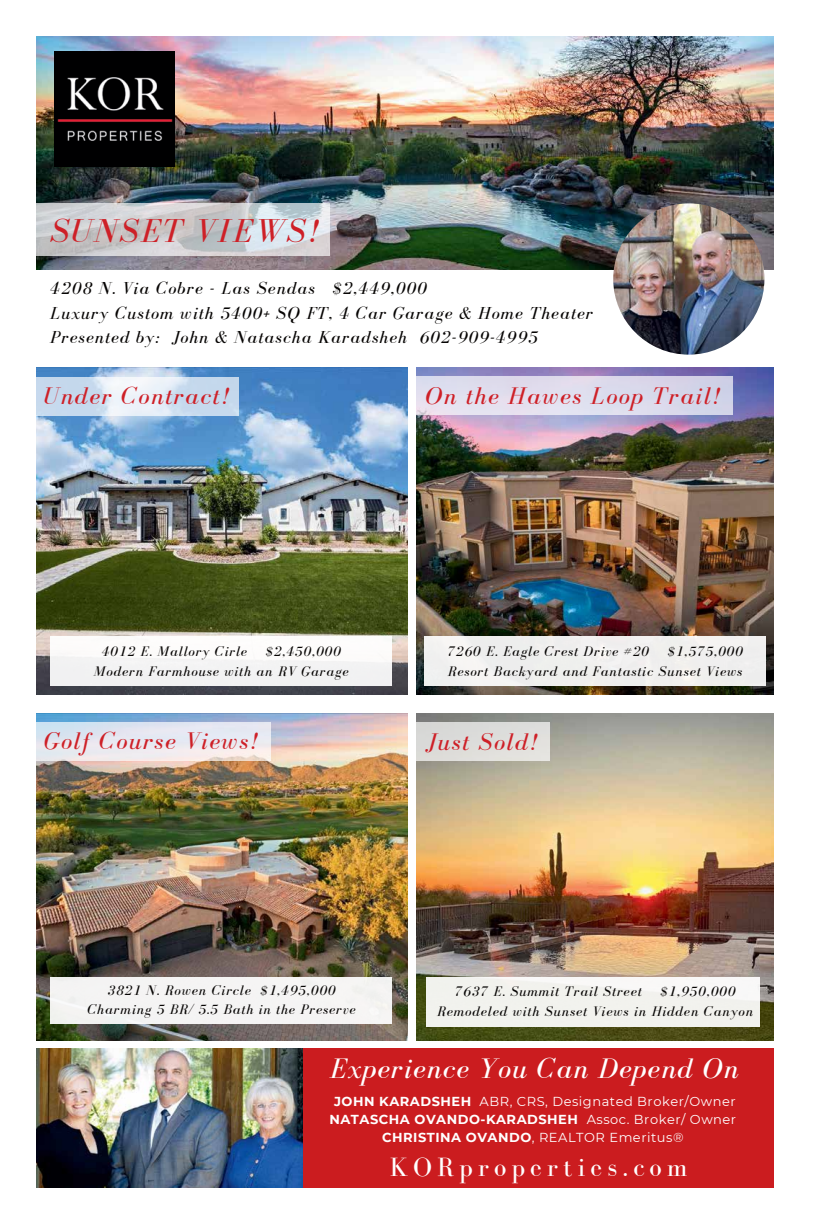
<style>
.page{position:relative;width:819px;height:1224px;background:#fff}
.page>*{position:absolute;margin:0;border:0;box-sizing:border-box;transform-origin:0 0}
.t1{font:italic 34.1px "Bodoni FLF";letter-spacing:.06em;color:#ce2027}
.t2{font:italic 29.1px "Bodoni FLF";letter-spacing:.04em;color:#fff}
.t3{font:27.2px "Bodoni FLF";letter-spacing:.19em;color:#fff}
.t4{font:italic 24.8px "Bodoni FLF";letter-spacing:.06em;color:#ce2027}
.t5{font:italic 17.9px/24.6px "Bodoni FLF";letter-spacing:.06em;color:#070504}
.t6{font:italic 14.3px/19.5px "Bodoni FLF";letter-spacing:.06em;color:#070504}
.t7{font:13px/18px "Montserrat";letter-spacing:.04em;color:#fff;text-align:center}
.s1{font-weight:700}
</style>
<div class="page">
<div style="left:36px;top:1049px;width:738px;height:139px;background:#cb1c1f"></div>
<img style="left:36px;top:36px;width:738px;height:234px">
<img style="left:55px;top:52px;width:119px;height:115px">
<img style="left:613px;top:203px;width:151px;height:152px;border-radius:76px">
<svg style="left:36px;top:203px;width:293px;height:53px;background:#cccfd2"></svg>
<img style="left:36px;top:1049px;width:266px;height:139px">
<img style="left:416px;top:713px;width:358px;height:327px">
<div style="left:427px;top:977px;width:333px;height:50px;background:#f2f2ee"></div>
<img style="left:36px;top:713px;width:371px;height:327px">
<div style="left:50px;top:977px;width:342px;height:47px;background:#f5f4f3"></div>
<img style="left:416px;top:368px;width:358px;height:327px">
<img style="left:36px;top:368px;width:371px;height:327px">
<div style="left:50px;top:636px;width:342px;height:50px;background:#f4f4f4"></div>
<div style="left:424px;top:636px;width:342px;height:50px;background:#f0efee"></div>
<svg style="left:36px;top:722px;width:235px;height:38px;background:#e6e7ef"></svg>
<div style="left:416px;top:722px;width:133px;height:38px;background:#ddddda"></div>
<div style="left:416px;top:377px;width:317px;height:38px;background:linear-gradient(to right,#e7e3f0,#d3d5e9)"></div>
<svg style="left:36px;top:377px;width:203px;height:39px;background:#d3e2f1"></svg>
<h1 class="t1" style="left:50px;top:212px;width:270px">SUNSET VIEWS!</h1>
<p class="t5" style="left:50px;top:276px;width:544px">4208 N. Via Cobre - Las Sendas $2,449,000<br>Luxury Custom with 5400+ SQ FT, 4 Car Garage &amp; Home Theater<br>Presented by: John &amp; Natascha Karadsheh 602-909-4995</p>
<h3 class="t4" style="left:44px;top:382px;width:186px">Under Contract!</h3>
<h3 class="t4" style="left:425px;top:382px;width:297px">On the Hawes Loop Trail!</h3>
<p class="t6" style="left:94px;top:641px;width:256px;line-height:19.9px;text-indent:172px">$2,450,000<br>Modern Farmhouse with an RV Garage</p>
<p class="t6" style="left:447px;top:642px;width:203px">7260 E. Eagle Crest Drive #20</p>
<p class="t6" style="left:102px;top:642px;width:147px">4012 E. Mallory Cirle</p>
<p class="t6" style="left:448px;top:641px;width:297px;line-height:19.9px;text-align:right">$1,575,000<br>Resort Backyard and Fantastic Sunset Views</p>
<h3 class="t4" style="left:44px;top:728px;width:215px">Golf Course Views!</h3>
<h3 class="t4" style="left:427px;top:728px;width:113px">Just Sold!</h3>
<p class="t6" style="left:87px;top:981px;width:270px;text-align:center">3821 N. Rowen Circle $1,495,000<br>Charming 5 BR/ 5.5 Bath in the Preserve</p>
<p class="t6" style="left:455px;top:982px;width:189px">7637 E. Summit Trail Street</p>
<p class="t6" style="left:437px;top:982px;width:318px;text-indent:224px">$1,950,000<br>Remodeled with Sunset Views in Hidden Canyon</p>
<h2 class="t2" style="left:330px;top:1053px;width:411px">Experience You Can Depend On</h2>
<p class="t7" style="left:329px;top:1092px;width:408px"><span class="s1">JOHN KARADSHEH</span> ABR, CRS, Designated Broker/Owner<br><span class="s1">NATASCHA OVANDO-KARADSHEH</span> Assoc. Broker/ Owner<br><span class="s1">CHRISTINA OVANDO</span>, REALTOR Emeritus®</p>
<h3 class="t3" style="left:390px;top:1152px;width:300px">KORproperties.com</h3>
</div>
